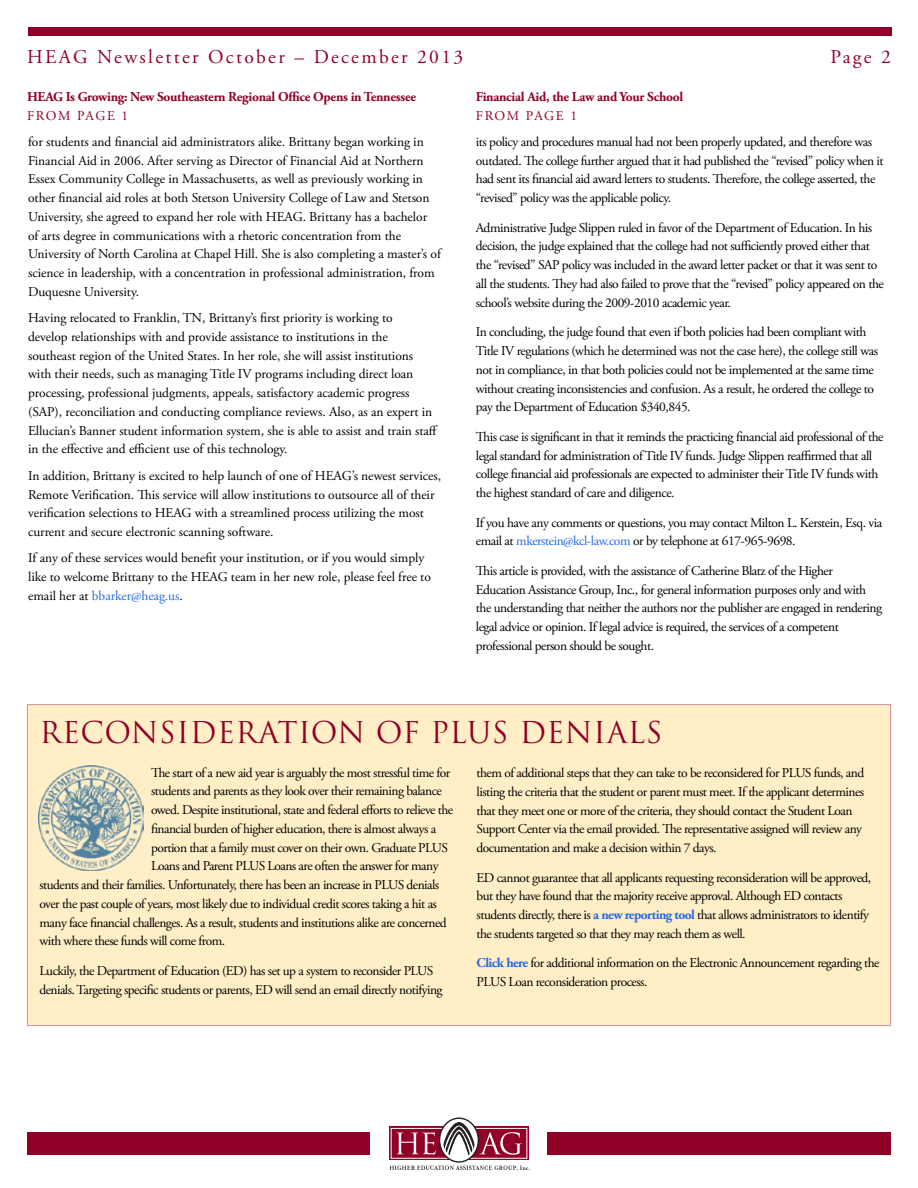
<style>
.page{position:relative;width:918px;height:1188px;background:#fff}
.page>*{position:absolute;margin:0;border:0;box-sizing:border-box;transform-origin:0 0}
.t1{font:29.25px "Trajan Pro";letter-spacing:.02em;color:#900027}
.t2{font:19.5px "Adobe Garamond Pro";letter-spacing:.12em;color:#900027}
.t3{font:13.5px/18.8px "Adobe Garamond Pro";letter-spacing:-.035em;color:#000}
.t4{font:13.5px/18.8px "Adobe Garamond Pro";letter-spacing:-.005em;color:#000}
.t5{font:700 13.5px "Adobe Garamond Pro";letter-spacing:-.02em;color:#900027}
.t6{font:13.5px "Adobe Garamond Pro";letter-spacing:.115em;color:#900027}
.s1{color:#256ae3}
.s2{font-weight:700;color:#256ae3}
</style>
<div class="page">
<div style="left:27px;top:1133px;width:864px;height:22px;background:#900027"></div>
<div style="left:370px;top:1117px;width:177px;height:54px;background:#fff"></div>
<svg style="left:389px;top:1127px;width:140px;height:33px"></svg>
<svg style="left:396px;top:1132px;width:40px;height:22px"></svg>
<svg style="left:440px;top:1118px;width:38px;height:44px"></svg>
<div style="left:439px;top:1118px;width:40px;height:45px;border:1px solid #231f20;border-radius:50%"></div>
<svg style="left:443px;top:1122px;width:79px;height:34px"></svg>
<svg style="left:389px;top:1166px;width:141px;height:5px"></svg>
<div style="left:28px;top:27px;width:864px;height:9px;background:#900027"></div>
<div style="left:27px;top:704px;width:864px;height:322px;background:#ffeec6;border:1px solid #ce8fa0"></div>
<img style="left:38px;top:765px;width:106px;height:105px">
<h2 class="t2" style="left:27px;top:45px;width:438px">HEAG Newsletter October – December 2013</h2>
<h2 class="t2" style="left:830px;top:45px;width:62px">Page 2</h2>
<p class="t5" style="left:27px;top:89px;width:391px">HEAG Is Growing: New Southeastern Regional Office Opens in Tennessee</p>
<p class="t5" style="left:476px;top:89px;width:209px">Financial Aid, the Law and Your School</p>
<p class="t4" style="left:28px;top:133px;width:414px">for students and financial aid administrators alike. Brittany began working in Financial Aid in 2006. After serving as Director of Financial Aid at Northern Essex Community College in Massachusetts, as well as previously working in other financial aid roles at both Stetson University College of Law and Stetson University, she agreed to expand her role with HEAG. Brittany has a bachelor<br>of arts degree in communications with a rhetoric concentration from the University of North Carolina at Chapel Hill. She is also completing a master’s of science in leadership, with a concentration in professional administration, from Duquesne University.</p>
<p class="t4" style="left:28px;top:309px;width:411px">Having relocated to Franklin, TN, Brittany’s first priority is working to<br>develop relationships with and provide assistance to institutions in the southeast region of the United States. In her role, she will assist institutions with their needs, such as managing Title IV programs including direct loan processing, professional judgments, appeals, satisfactory academic progress (SAP), reconciliation and conducting compliance reviews. Also, as an expert in Ellucian’s Banner student information system, she is able to assist and train staff in the effective and efficient use of this technology.</p>
<p class="t4" style="left:28px;top:467px;width:414px">In addition, Brittany is excited to help launch of one of HEAG’s newest services, Remote Verification. This service will allow institutions to outsource all of their verification selections to HEAG with a streamlined process utilizing the most current and secure electronic scanning software.</p>
<p class="t4" style="left:28px;top:549px;width:404px">If any of these services would benefit your institution, or if you would simply like to welcome Brittany to the HEAG team in her new role, please feel free to email her at <span class="s1">bbarker@heag.us</span>.</p>
<p class="t6" style="left:27px;top:107px;width:103px">FROM PAGE 1</p>
<p class="t6" style="left:476px;top:107px;width:103px">FROM PAGE 1</p>
<p class="t3" style="left:476px;top:133px;width:409px">its policy and procedures manual had not been properly updated, and therefore was outdated. The college further argued that it had published the “revised” policy when it had sent its financial aid award letters to students. Therefore, the college asserted, the “revised” policy was the applicable policy.</p>
<p class="t3" style="left:476px;top:219px;width:409px">Administrative Judge Slippen ruled in favor of the Department of Education. In his decision, the judge explained that the college had not sufficiently proved either that the “revised” SAP policy was included in the award letter packet or that it was sent to all the students. They had also failed to prove that the “revised” policy appeared on the school’s website during the 2009-2010 academic year.</p>
<p class="t3" style="left:476px;top:323px;width:404px">In concluding, the judge found that even if both policies had been compliant with Title IV regulations (which he determined was not the case here), the college still was not in compliance, in that both policies could not be implemented at the same time without creating inconsistencies and confusion. As a result, he ordered the college to pay the Department of Education $340,845.</p>
<p class="t3" style="left:476px;top:428px;width:409px">This case is significant in that it reminds the practicing financial aid professional of the legal standard for administration of Title IV funds. Judge Slippen reaffirmed that all college financial aid professionals are expected to administer their Title IV funds with the highest standard of care and diligence.</p>
<p class="t3" style="left:476px;top:513px;width:408px">If you have any comments or questions, you may contact Milton L. Kerstein, Esq. via email at <span class="s1">mkerstein@kcl-law.com</span> or by telephone at 617-965-9698.</p>
<p class="t3" style="left:476px;top:562px;width:408px">This article is provided, with the assistance of Catherine Blatz of the Higher Education Assistance Group, Inc., for general information purposes only and with the understanding that neither the authors nor the publisher are engaged in rendering legal advice or opinion. If legal advice is required, the services of a competent professional person should be sought.</p>
<h1 class="t1" style="left:39px;top:714px;width:411px">RECONS IDERATION OF PLU</h1>
<h1 class="t1" style="left:492px;top:714px;width:167px">S DENIALS</h1>
<p class="t3" style="left:477px;top:764px;width:389px">them of additional steps that they can take to be reconsidered for PLUS funds, and listing the criteria that the student or parent must meet. If the applicant determines that they meet one or more of the criteria, they should contact the Student Loan Support Center via the email provided. The representative assigned will review any documentation and make a decision within 7 days.</p>
<p class="t3" style="left:477px;top:868px;width:396px">ED cannot guarantee that all applicants requesting reconsideration will be approved, but they have found that the majority receive approval. Although ED contacts students directly, there is <span class="s2">a new reporting tool</span> that allows administrators to identify the students targeted so that they may reach them as well.</p>
<p class="t3" style="left:477px;top:954px;width:404px"><span class="s2">Click here</span> for additional information on the Electronic Announcement regarding the<br>PLUS Loan reconsideration process.</p>
<p class="t3" style="left:151px;top:763px;width:301px">The start of a new aid year is arguably the most stressful time for</p>
<p class="t3" style="left:151px;top:782px;width:292px">students and parents as they look over their remaining balance</p>
<p class="t3" style="left:151px;top:801px;width:304px">owed. Despite institutional, state and federal efforts to relieve the</p>
<p class="t3" style="left:151px;top:820px;width:287px">financial burden of higher education, there is almost always a</p>
<p class="t3" style="left:151px;top:838px;width:298px">portion that a family must cover on their own. Graduate PLUS</p>
<p class="t3" style="left:151px;top:857px;width:289px">Loans and Parent PLUS Loans are often the answer for many</p>
<p class="t3" style="left:39px;top:876px;width:401px">students and their families. Unfortunately, there has been an increase in PLUS denials</p>
<p class="t3" style="left:39px;top:895px;width:399px">over the past couple of years, most likely due to individual credit scores taking a hit as</p>
<p class="t3" style="left:39px;top:913px;width:409px">many face financial challenges. As a result, students and institutions alike are concerned</p>
<p class="t3" style="left:39px;top:932px;width:187px">with where these funds will come from.</p>
<p class="t3" style="left:39px;top:962px;width:405px">Luckily, the Department of Education (ED) has set up a system to reconsider PLUS denials. Targeting specific students or parents, ED will send an email directly notifying</p>
</div>
